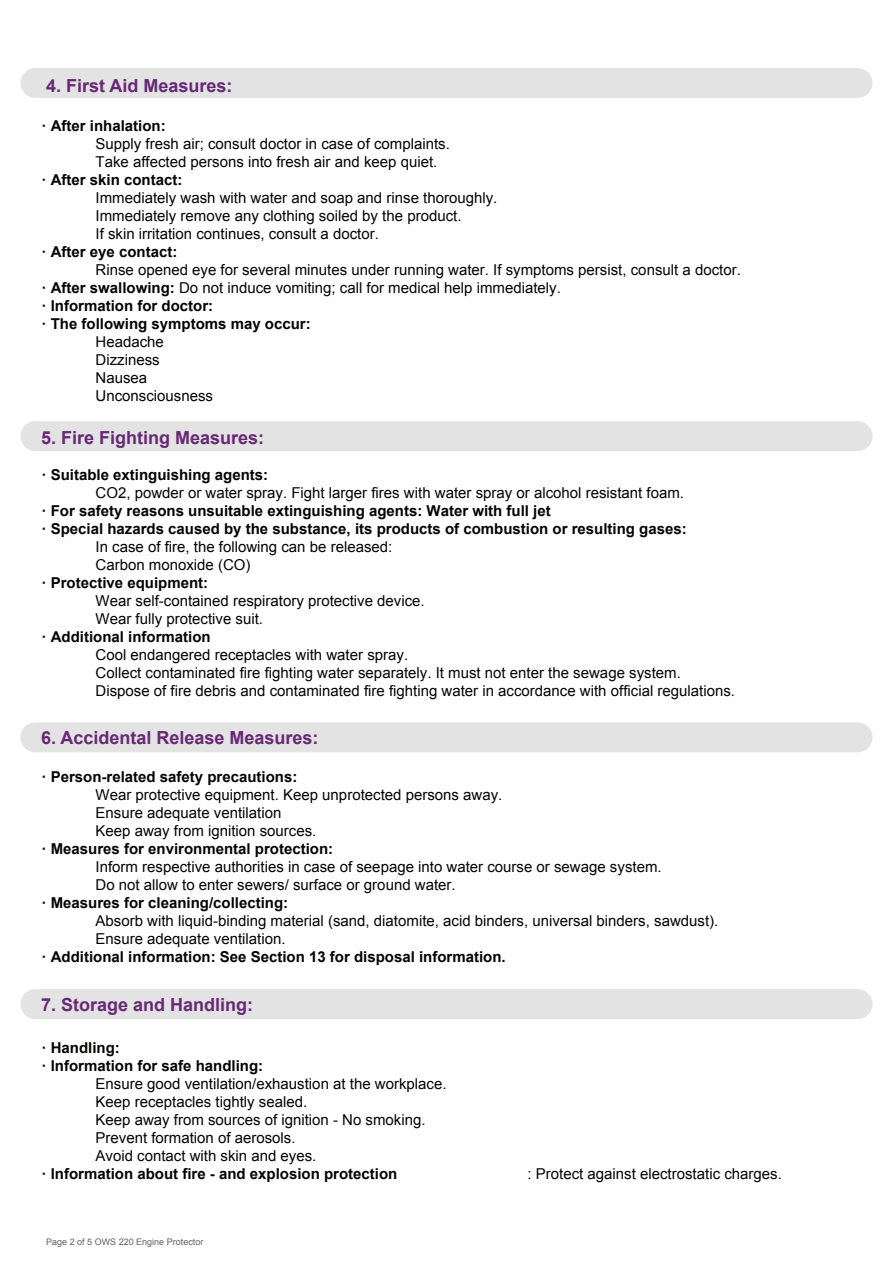
<style>
.page{position:relative;width:893px;height:1263px;background:#fff}
.page>*{position:absolute;margin:0;border:0;box-sizing:border-box;transform-origin:0 0}
.t1{font:700 18px "Arial";color:#682875}
.t2{font:15px/18px "Arial";color:#040503}
.t3{font:700 15px/18px "Arial";color:#040503}
.t4{font:9px "Arial";color:#636263}
.s1{font-weight:700}
</style>
<div class="page">
<div style="left:20px;top:68px;width:852px;height:30px;background:#e2e3e2;border-radius:15px"></div>
<div style="left:20px;top:421px;width:852px;height:30px;background:#e2e3e2;border-radius:15px"></div>
<div style="left:20px;top:722px;width:852px;height:30px;background:#e2e3e2;border-radius:15px"></div>
<div style="left:20px;top:989px;width:852px;height:30px;background:#e2e3e2;border-radius:15px"></div>
<p class="t1" style="left:46px;top:74px;width:188px">4. First Aid Measures:</p>
<p class="t3" style="left:42px;top:118px;width:126px">· After inhalation:</p>
<p class="t2" style="left:96px;top:135px;width:356px">Supply fresh air; consult doctor in case of complaints.<br>Take affected persons into fresh air and keep quiet.</p>
<p class="t3" style="left:42px;top:172px;width:142px">· After skin contact:</p>
<p class="t2" style="left:96px;top:189px;width:403px">Immediately wash with water and soap and rinse thoroughly.<br>Immediately remove any clothing soiled by the product.<br>If skin irritation continues, consult a doctor.</p>
<p class="t3" style="left:42px;top:244px;width:137px">· After eye contact:</p>
<p class="t2" style="left:42px;top:261px;width:701px;text-indent:54px">Rinse opened eye for several minutes under running water. If symptoms persist, consult a doctor. <span class="s1">· After swallowing:</span> Do not induce vomiting; call for medical help immediately.<br><span class="s1">· Information for doctor:<br>· The following symptoms may occur:</span></p>
<p class="t2" style="left:96px;top:333px;width:119px">Headache<br>Dizziness<br>Nausea<br>Unconsciousness</p>
<p class="t1" style="left:41px;top:426px;width:225px">5. Fire Fighting Measures:</p>
<p class="t3" style="left:42px;top:466px;width:228px">· Suitable extinguishing agents:</p>
<p class="t2" style="left:96px;top:484px;width:590px">CO2, powder or water spray. Fight larger fires with water spray or alcohol resistant foam.</p>
<p class="t3" style="left:42px;top:502px;width:647px">· For safety reasons unsuitable extinguishing agents: Water with full jet<br>· Special hazards caused by the substance, its products of combustion or resulting gases:</p>
<p class="t2" style="left:96px;top:538px;width:298px">In case of fire, the following can be released:<br>Carbon monoxide (CO)</p>
<p class="t3" style="left:42px;top:574px;width:168px">· Protective equipment:</p>
<p class="t2" style="left:96px;top:592px;width:331px">Wear self-contained respiratory protective device.<br>Wear fully protective suit.</p>
<p class="t3" style="left:42px;top:628px;width:171px">· Additional information</p>
<p class="t2" style="left:96px;top:646px;width:641px">Cool endangered receptacles with water spray.<br>Collect contaminated fire fighting water separately. It must not enter the sewage system.<br>Dispose of fire debris and contaminated fire fighting water in accordance with official regulations.</p>
<p class="t1" style="left:41px;top:726px;width:279px">6. Accidental Release Measures:</p>
<p class="t3" style="left:42px;top:768px;width:257px">· Person-related safety precautions:</p>
<p class="t2" style="left:96px;top:786px;width:408px">Wear protective equipment. Keep unprotected persons away.<br>Ensure adequate ventilation<br>Keep away from ignition sources.</p>
<p class="t3" style="left:42px;top:840px;width:293px">· Measures for environmental protection:</p>
<p class="t2" style="left:96px;top:858px;width:568px">Inform respective authorities in case of seepage into water course or sewage system.<br>Do not allow to enter sewers/ surface or ground water.</p>
<p class="t3" style="left:42px;top:894px;width:248px">· Measures for cleaning/collecting:</p>
<p class="t2" style="left:96px;top:912px;width:624px">Absorb with liquid-binding material (sand, diatomite, acid binders, universal binders, sawdust).<br>Ensure adequate ventilation.</p>
<p class="t3" style="left:42px;top:948px;width:466px">· Additional information: See Section 13 for disposal information.</p>
<p class="t1" style="left:41px;top:993px;width:214px">7. Storage and Handling:</p>
<p class="t3" style="left:42px;top:1039px;width:223px">· Handling:<br>· Information for safe handling:</p>
<p class="t2" style="left:96px;top:1075px;width:353px">Ensure good ventilation/exhaustion at the workplace.<br>Keep receptacles tightly sealed.<br>Keep away from sources of ignition - No smoking.<br>Prevent formation of aerosols.<br>Avoid contact with skin and eyes.</p>
<p class="t3" style="left:42px;top:1165px;width:357px">· Information about fire - and explosion protection</p>
<p class="t2" style="left:528px;top:1165px;width:256px">: Protect against electrostatic charges.</p>
<p class="t4" style="left:46px;top:1236px;width:159px">Page 2 of 5 OWS 220 Engine Protector</p>
</div>
